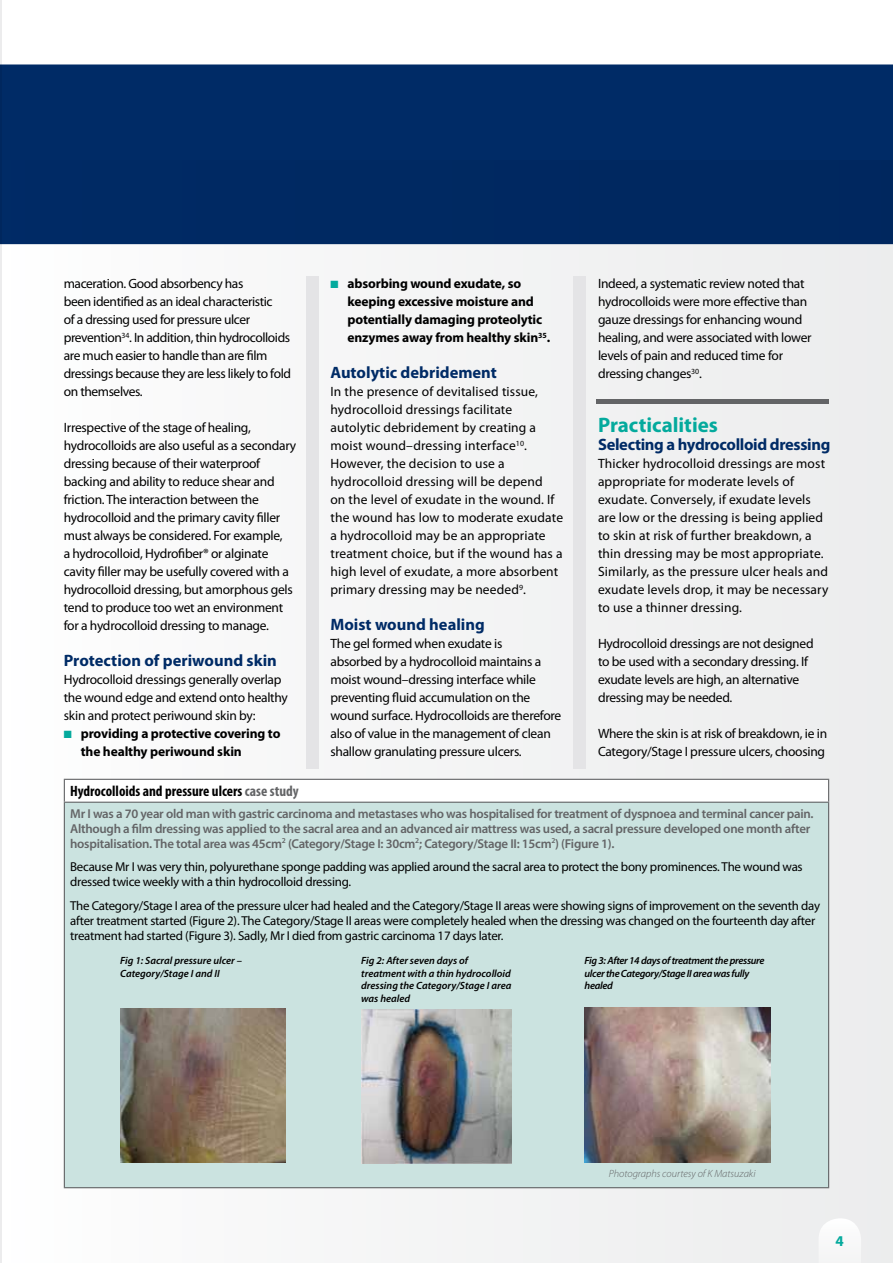
<style>
.page{position:relative;width:893px;height:1263px;background:#fff}
.page>*{position:absolute;margin:0;border:0;box-sizing:border-box;transform-origin:0 0}
.t1{font:700 21px "Myriad Pro";color:#04aa9d}
.t2{font:700 16.5px "Myriad Pro";color:#002b66}
.t3{font:700 16.5px "Myriad Pro";letter-spacing:-.02em;color:#002b66}
.t4{font:700 condensed 15px "Myriad Pro";color:#000}
.t5{font:700 15px "Myriad Pro";color:#04aa9d}
.t6{font:13.5px/18px "Myriad Pro";letter-spacing:-.02em;color:#000}
.t7{font:13.5px/18px "Myriad Pro";letter-spacing:.01em;color:#000}
.t8{font:700 13.5px/18px "Myriad Pro";letter-spacing:-.01em;color:#000}
.t9{font:12.9px/15px "Myriad Pro";letter-spacing:-.02em;color:#000}
.t10{font:600 12.9px/15px "Myriad Pro";letter-spacing:-.02em;color:#636466}
.t11{font:italic 600 10.5px/12.5px "Myriad Pro";letter-spacing:-.005em;color:#000}
.t12{font:italic 600 10.5px/12.5px "Myriad Pro";letter-spacing:-.03em;color:#000}
.t13{font:italic 300 10.5px "Myriad Pro";color:#636466}
.s1{color:#04aa9d}
.s2{color:#636466}
</style>
<div class="page">
<div style="left:0;top:160px;width:893px;height:1103px;background:#f4f4f5"></div>
<hr style="left:0;top:0;width:2px;height:1263px;background:#ececed">
<div style="left:307px;top:276px;width:12px;height:493px;background:#e4e4e6"></div>
<div style="left:573px;top:276px;width:13px;height:493px;background:#e4e4e6"></div>
<div style="left:0;top:64px;width:893px;height:180px;background:#002b66"></div>
<div style="left:64px;top:779px;width:765px;height:23px;background:#fff"></div>
<div style="left:64px;top:802px;width:765px;height:386px;background:#cbe3e0"></div>
<svg style="left:828px;top:780px;width:1px;height:22px"></svg>
<hr style="left:828px;top:803px;width:1px;height:384px;background:#636466">
<hr style="left:64px;top:779px;width:765px;height:1px;background:#636466">
<svg style="left:64px;top:780px;width:1px;height:22px"></svg>
<hr style="left:64px;top:802px;width:765px;height:1px;background:#636466">
<hr style="left:64px;top:803px;width:1px;height:384px;background:#636466">
<hr style="left:64px;top:1187px;width:765px;height:1px;background:#636466">
<img style="left:120px;top:1008px;width:165px;height:154px">
<img style="left:361px;top:1009px;width:151px;height:154px">
<img style="left:584px;top:1007px;width:187px;height:155px">
<hr style="left:597px;top:399px;width:232px;height:4px;background:#636466">
<p class="t6" style="left:64px;top:274px;width:229px">maceration. Good absorbency has<br>been identified as an ideal characteristic<br>of a dressing used for pressure ulcer prevention<sup>34</sup>. In addition, thin hydrocolloids are much easier to handle than are film dressings because they are less likely to fold on themselves.</p>
<p class="t6" style="left:64px;top:418px;width:234px">Irrespective of the stage of healing, hydrocolloids are also useful as a secondary dressing because of their waterproof backing and ability to reduce shear and friction. The interaction between the hydrocolloid and the primary cavity filler must always be considered. For example,<br>a hydrocolloid, Hydrofiber® or alginate cavity filler may be usefully covered with a hydrocolloid dressing, but amorphous gels tend to produce too wet an environment for a hydrocolloid dressing to manage.</p>
<p class="t2" style="left:64px;top:650px;width:215px">Protection of periwound skin</p>
<p class="t6" style="left:64px;top:670px;width:226px">Hydrocolloid dressings generally overlap the wound edge and extend onto healthy skin and protect periwound skin by:</p>
<p class="t8" style="left:81px;top:724px;width:201px;text-indent:-17px"><span class="s1">■</span> providing a protective covering to the healthy periwound skin</p>
<p class="t8" style="left:347px;top:274px;width:204px;text-indent:-17px"><span class="s1">■</span> absorbing wound exudate, so keeping excessive moisture and potentially damaging proteolytic enzymes away from healthy skin<sup>35</sup>.</p>
<p class="t2" style="left:330px;top:362px;width:168px">Autolytic debridement</p>
<p class="t7" style="left:330px;top:382px;width:234px">In the presence of devitalised tissue, hydrocolloid dressings facilitate autolytic debridement by creating a moist wound–dressing interface<sup>10</sup>.<br>However, the decision to use a hydrocolloid dressing will be depend<br>on the level of exudate in the wound. If the wound has low to moderate exudate a hydrocolloid may be an appropriate treatment choice, but if the wound has a high level of exudate, a more absorbent primary dressing may be needed<sup>9</sup>.</p>
<p class="t2" style="left:330px;top:614px;width:156px">Moist wound healing</p>
<p class="t6" style="left:330px;top:634px;width:232px">The gel formed when exudate is<br>absorbed by a hydrocolloid maintains a moist wound–dressing interface while preventing fluid accumulation on the wound surface. Hydrocolloids are therefore also of value in the management of clean shallow granulating pressure ulcers.</p>
<p class="t6" style="left:598px;top:274px;width:215px">Indeed, a systematic review noted that hydrocolloids were more effective than gauze dressings for enhancing wound healing, and were associated with lower levels of pain and reduced time for dressing changes<sup>30</sup>.</p>
<h1 class="t1" style="left:598px;top:411px;width:121px">Practicalities</h1>
<p class="t3" style="left:598px;top:434px;width:234px">Selecting a hydrocolloid dressing</p>
<p class="t7" style="left:598px;top:454px;width:232px">Thicker hydrocolloid dressings are most appropriate for moderate levels of exudate. Conversely, if exudate levels are low or the dressing is being applied to skin at risk of further breakdown, a thin dressing may be most appropriate.<br>Similarly, as the pressure ulcer heals and exudate levels drop, it may be necessary to use a thinner dressing.</p>
<p class="t6" style="left:598px;top:634px;width:217px">Hydrocolloid dressings are not designed to be used with a secondary dressing. If exudate levels are high, an alternative dressing may be needed.</p>
<p class="t6" style="left:598px;top:724px;width:231px">Where the skin is at risk of breakdown, ie in<br>Category/Stage I pressure ulcers, choosing</p>
<p class="t4" style="left:70px;top:782px;width:230px">Hydrocolloids and pressure ulcers <span class="s2">case study</span></p>
<p class="t10" style="left:70px;top:805px;width:745px">Mr I was a 70 year old man with gastric carcinoma and metastases who was hospitalised for treatment of dyspnoea and terminal cancer pain.<br>Although a film dressing was applied to the sacral area and an advanced air mattress was used, a sacral pressure developed one month after hospitalisation. The total area was 45cm<sup>2</sup> (Category/Stage I: 30cm<sup>2</sup>; Category/Stage II: 15cm<sup>2</sup>) (Figure 1).</p>
<p class="t9" style="left:70px;top:859px;width:734px">Because Mr I was very thin, polyurethane sponge padding was applied around the sacral area to protect the bony prominences. The wound was dressed twice weekly with a thin hydrocolloid dressing.</p>
<p class="t9" style="left:70px;top:898px;width:751px">The Category/Stage I area of the pressure ulcer had healed and the Category/Stage II areas were showing signs of improvement on the seventh day after treatment started (Figure 2). The Category/Stage II areas were completely healed when the dressing was changed on the fourteenth day after treatment had started (Figure 3). Sadly, Mr I died from gastric carcinoma 17 days later.</p>
<p class="t11" style="left:120px;top:954px;width:123px">Fig 1: Sacral pressure ulcer –<br>Category/Stage I and II</p>
<p class="t11" style="left:361px;top:954px;width:152px">Fig 2: After seven days of treatment with a thin hydrocolloid dressing the Category/Stage I area was healed</p>
<p class="t12" style="left:585px;top:954px;width:181px">Fig 3: After 14 days of treatment the pressure ulcer the Category/Stage II area was fully healed</p>
<p class="t13" style="left:609px;top:1168px;width:148px">Photographs courtesy of K Matsuzaki</p>
<p class="t5" style="left:836px;top:1231px;width:10px">4</p>
</div>
